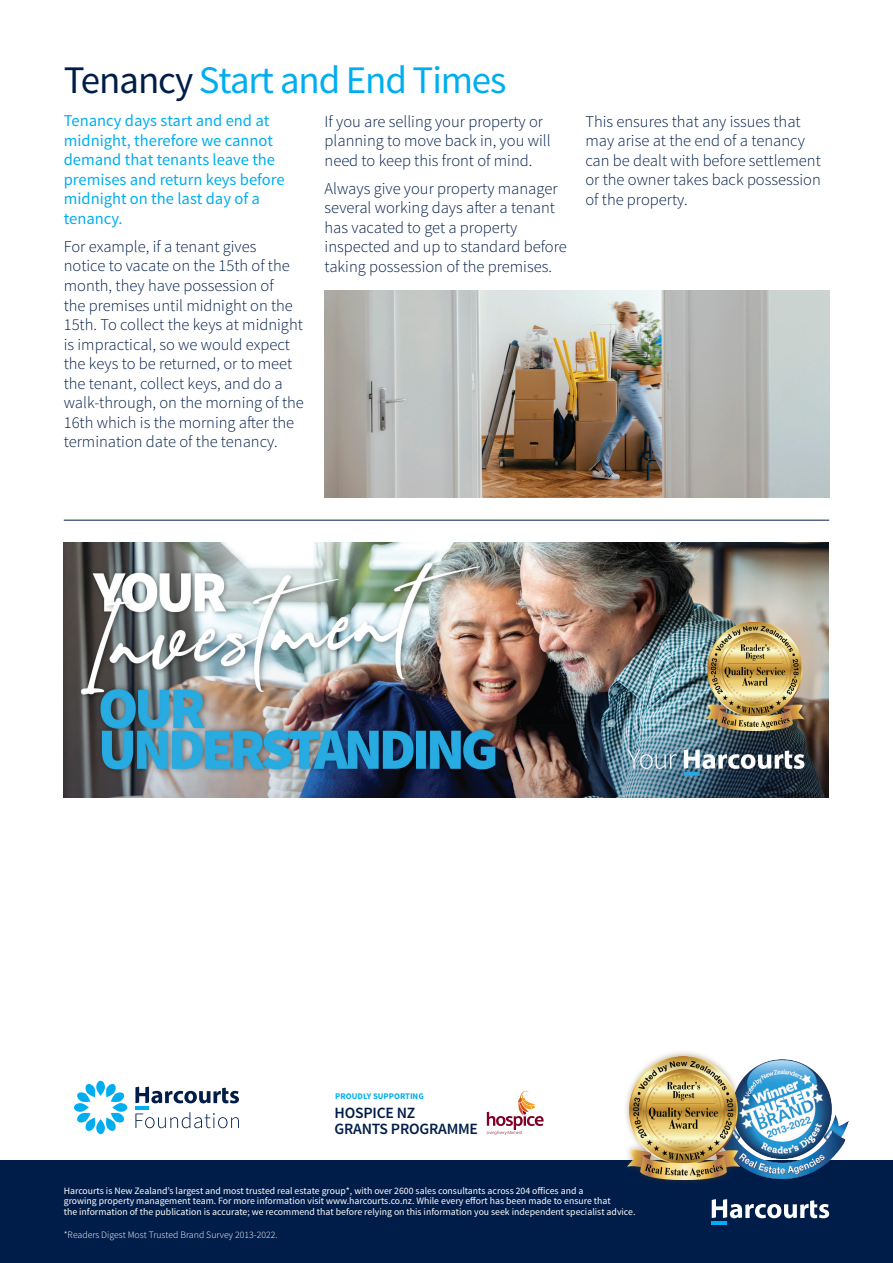
<style>
.page{position:relative;width:893px;height:1263px;background:#fff}
.page>*{position:absolute;margin:0;border:0;box-sizing:border-box;transform-origin:0 0}
.t1{font:39px "Source Sans Pro";letter-spacing:-.03em;color:#00aeef}
.t2{font:300 16.5px/19.5px "Source Sans Pro";color:#001d49}
.t3{font:16.5px/19.5px "Source Sans Pro";color:#00aeef}
.t4{font:600 15.75px/15.8px "Source Sans Pro";letter-spacing:-.015em;color:#001d49}
.t5{font:9.75px/10.5px "Source Sans Pro";color:#fff}
.t6{font:300 9.75px "Source Sans Pro";color:#fff}
.t7{font:700 8.7px "Source Sans Pro";color:#00aeef}
.s1{color:#001d49}
</style>
<div class="page">
<div style="left:0;top:1161px;width:893px;height:102px;background:#001d49"></div>
<hr style="left:712px;top:1221px;width:15px;height:4px;background:#00aeef">
<svg style="left:712px;top:1199px;width:117px;height:19px"></svg>
<svg style="left:487px;top:1090px;width:57px;height:45px"></svg>
<svg style="left:74px;top:1081px;width:53px;height:53px"></svg>
<svg style="left:135px;top:1112px;width:104px;height:16px"></svg>
<hr style="left:135px;top:1106px;width:14px;height:3px;background:#00aeef">
<svg style="left:135px;top:1087px;width:104px;height:16px"></svg>
<img style="left:746px;top:1060px;width:102px;height:118px">
<div style="left:622px;top:1049px;width:124px;height:138px;background:#644005;opacity:.5"></div>
<img style="left:628px;top:1056px;width:111px;height:123px">
<hr style="left:64px;top:520px;width:765px;height:1px;background:#001d49">
<img style="left:325px;top:291px;width:504px;height:206px">
<img style="left:64px;top:543px;width:765px;height:254px">
<h1 class="t1" style="left:64px;top:56px;width:444px"><span class="s1">Tenancy</span> Start and End Times</h1>
<p class="t2" style="left:325px;top:112px;width:227px">If you are selling your property or planning to move back in, you will need to keep this front of mind.</p>
<p class="t2" style="left:325px;top:179px;width:244px">Always give your property manager several working days after a tenant has vacated to get a property inspected and up to standard before taking possession of the premises.</p>
<p class="t3" style="left:64px;top:112px;width:222px">Tenancy days start and end at midnight, therefore we cannot demand that tenants leave the premises and return keys before midnight on the last day of a tenancy.</p>
<p class="t2" style="left:64px;top:237px;width:242px">For example, if a tenant gives<br>notice to vacate on the 15th of the month, they have possession of<br>the premises until midnight on the 15th. To collect the keys at midnight is impractical, so we would expect the keys to be returned, or to meet the tenant, collect keys, and do a walk-through, on the morning of the 16th which is the morning after the termination date of the tenancy.</p>
<p class="t2" style="left:585px;top:112px;width:237px">This ensures that any issues that may arise at the end of a tenancy can be dealt with before settlement or the owner takes back possession of the property.</p>
<p class="t7" style="left:335px;top:1090px;width:90px">PROUDLY SUPPORTING</p>
<p class="t4" style="left:335px;top:1105px;width:145px">HOSPICE NZ<br>GRANTS PROGRAMME</p>
<p class="t5" style="left:64px;top:1186px;width:573px">Harcourts is New Zealand’s largest and most trusted real estate group*, with over 2600 sales consultants across 204 offices and a<br>growing property management team. For more information visit www.harcourts.co.nz. While every effort has been made to ensure that<br>the information of the publication is accurate; we recommend that before relying on this information you seek independent specialist advice.</p>
<p class="t6" style="left:64px;top:1229px;width:215px">*Readers Digest Most Trusted Brand Survey 2013-2022.</p>
</div>
